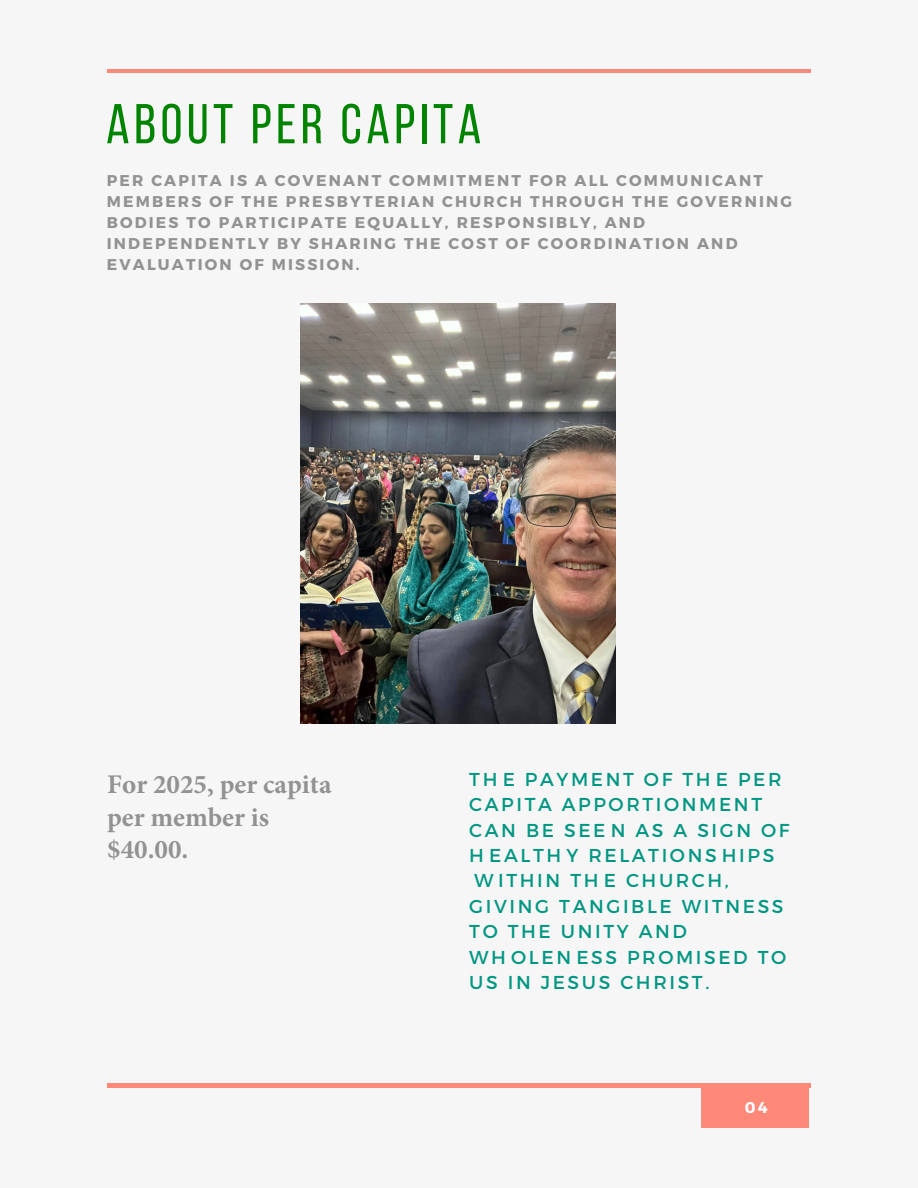
<style>
.page{position:relative;width:918px;height:1188px;background:#f6f6f6}
.page>*{position:absolute;margin:0;border:0;box-sizing:border-box;transform-origin:0 0}
.t1{font:56.1px "Bebas Neue";color:#008400}
.t2{font:700 27px/32.5px "Minion Pro";color:#929292}
.t3{font:18.6px/25.3px "Montserrat";letter-spacing:.14em;color:#009682}
.t4{font:700 15.6px/21.1px "Montserrat";letter-spacing:.14em;color:#929292}
.t5{font:700 15.6px "Montserrat";color:#fff}
</style>
<div class="page">
<hr style="left:107px;top:69px;width:703px;height:4px;background:#ff8979">
<div style="left:701px;top:1084px;width:108px;height:44px;background:#ff8979"></div>
<hr style="left:107px;top:1084px;width:703px;height:3px;background:#ff8979">
<img style="left:301px;top:303px;width:315px;height:420px">
<h1 class="t1" style="left:106px;top:101px;width:377px">AB O U T P E R CA P I T A</h1>
<p class="t4" style="left:107px;top:169px;width:687px">P ER CAP I T A I S A COVENANT COMM I TMENT FOR A L L COMMUN I CANT MEMB ER S OF THE PRE S BY T ER I AN CHURCH THROUGH THE GOVERN I NG BOD I E S TO PAR T I C I PA T E EQUA L L Y , RE S PONS I B L Y , AND<br>I NDE P ENDENT L Y BY SHAR I NG THE COS T OF COORD I NA T I ON AND<br>EVA L UA T I ON OF M I S S I ON .</p>
<h2 class="t2" style="left:107px;top:768px;width:226px">For 2025, per capita per member is $40.00.</h2>
<p class="t3" style="left:469px;top:766px;width:322px">T H E PA YMEN T O F T H E P E R<br>CAP I T A AP POR T I ONMEN T<br>CAN B E S E E N A S A S I GN O F<br>HE A L T HY R E L A T I ONSH I P S<br>W I T H I N T H E CHURCH ,<br>G I V I NG T ANG I B L E W I T NE S S<br>T O T HE UN I T Y AND<br>WH O L EN E S S PROM I S ED T O<br>U S I N J E S U S CHR I S T .</p>
<p class="t5" style="left:745px;top:1097px;width:24px">04</p>
</div>
